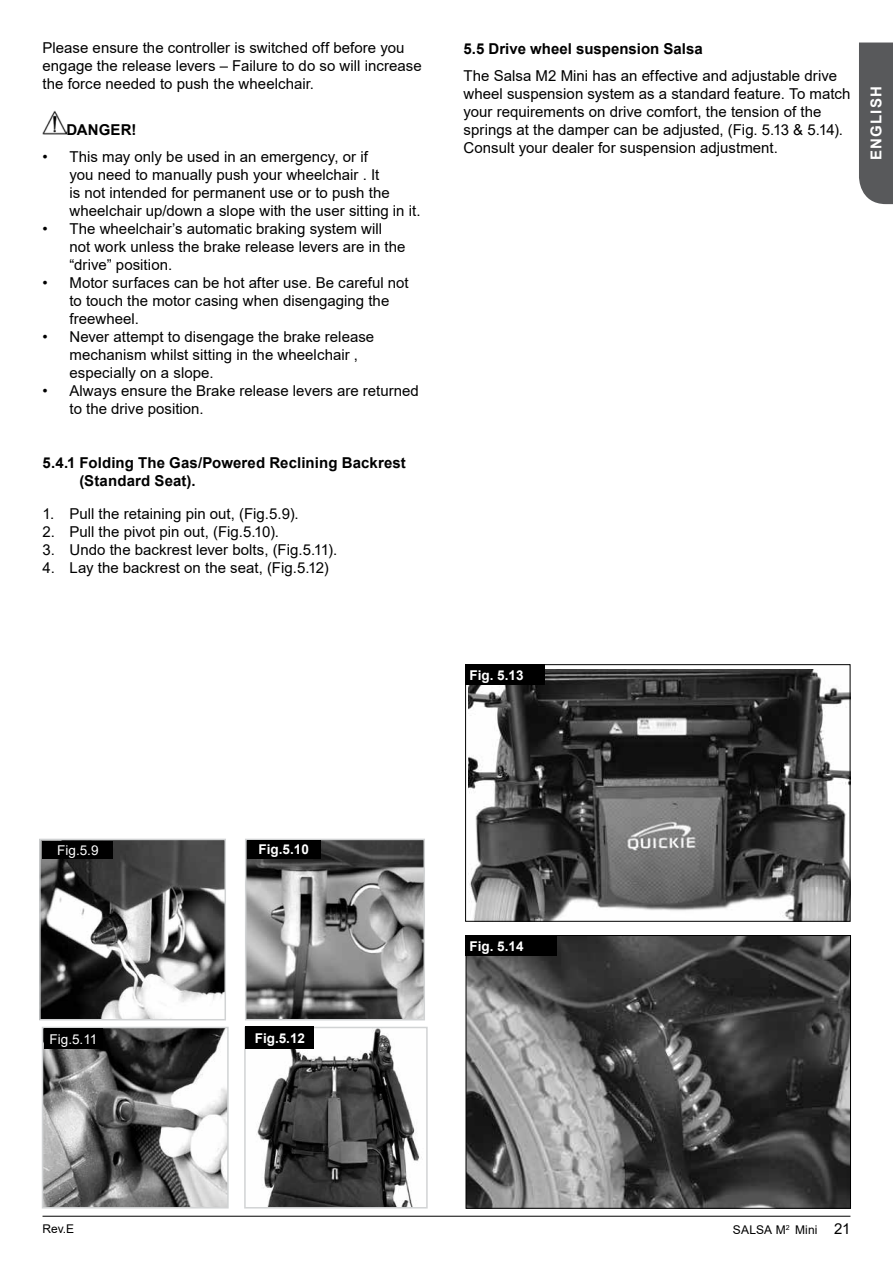
<style>
.page{position:relative;width:893px;height:1263px;background:#fff}
.page>*{position:absolute;margin:0;border:0;box-sizing:border-box;transform-origin:0 0}
.t1{font:15px/18px "Arial";color:#000}
.t2{font:700 15px/18px "Arial";letter-spacing:.005em;color:#000}
.t3{font:700 15px "Arial";letter-spacing:.08em;color:#fff}
.t4{font:700 13.5px "Arial";color:#fff}
.t5{font:13.5px "Arial";color:#fff}
.t6{font:12px "Arial";letter-spacing:.01em;color:#000}
.s1{font-size:15px}
</style>
<div class="page">
<hr style="left:43px;top:1216px;width:807px;height:1px;background:#000">
<div style="left:859px;top:43px;width:34px;height:161px;background:#58595b"></div>
<img style="left:43px;top:110px;width:23px;height:25px">
<img style="left:42px;top:842px;width:181px;height:175px">
<div style="left:39px;top:839px;width:187px;height:181px;border:2px solid #d1d3d4"></div>
<div style="left:43px;top:841px;width:70px;height:17px;background:#000"></div>
<img style="left:248px;top:842px;width:174px;height:175px">
<div style="left:245px;top:839px;width:180px;height:181px;border:2px solid #d1d3d4"></div>
<div style="left:247px;top:840px;width:74px;height:18px;background:#000"></div>
<img style="left:45px;top:1030px;width:181px;height:175px">
<div style="left:42px;top:1027px;width:187px;height:181px;border:2px solid #d1d3d4"></div>
<div style="left:44px;top:1028px;width:59px;height:21px;background:#000"></div>
<img style="left:256px;top:1030px;width:166px;height:175px">
<div style="left:244px;top:1027px;width:184px;height:181px;border:2px solid #d1d3d4"></div>
<div style="left:246px;top:1027px;width:68px;height:22px;background:#000"></div>
<img style="left:468px;top:670px;width:380px;height:249px">
<div style="left:465px;top:664px;width:385px;height:257px;border:1px solid #000"></div>
<div style="left:465px;top:664px;width:80px;height:21px;background:#000"></div>
<img style="left:468px;top:937px;width:381px;height:269px">
<div style="left:466px;top:935px;width:385px;height:273px;border:1px solid #000"></div>
<div style="left:465px;top:935px;width:91px;height:20px;background:#000"></div>
<p class="t1" style="left:43px;top:39px;width:381px">Please ensure the controller is switched off before you engage the release levers – Failure to do so will increase the force needed to push the wheelchair.</p>
<p class="t2" style="left:66px;top:121px;width:72px">DANGER!</p>
<p class="t1" style="left:70px;top:148px;width:353px;text-indent:-27px">• This may only be used in an emergency, or if<br>you need to manually push your wheelchair . It<br>is not intended for permanent use or to push the wheelchair up/down a slope with the user sitting in it.</p>
<p class="t1" style="left:70px;top:220px;width:337px;text-indent:-27px">• The wheelchair’s automatic braking system will not work unless the brake release levers are in the “drive” position.</p>
<p class="t1" style="left:70px;top:274px;width:341px;text-indent:-27px">• Motor surfaces can be hot after use. Be careful not to touch the motor casing when disengaging the freewheel.</p>
<p class="t1" style="left:70px;top:328px;width:306px;text-indent:-27px">• Never attempt to disengage the brake release mechanism whilst sitting in the wheelchair , especially on a slope.</p>
<p class="t1" style="left:70px;top:382px;width:351px;text-indent:-27px">• Always ensure the Brake release levers are returned to the drive position.</p>
<p class="t2" style="left:80px;top:454px;width:328px;text-indent:-37px">5.4.1 Folding The Gas/Powered Reclining Backrest (Standard Seat).</p>
<p class="t1" style="left:43px;top:505px;width:258px">1. Pull the retaining pin out, (Fig.5.9).</p>
<p class="t1" style="left:43px;top:523px;width:238px">2. Pull the pivot pin out, (Fig.5.10).</p>
<p class="t1" style="left:43px;top:541px;width:296px">3. Undo the backrest lever bolts, (Fig.5.11).</p>
<p class="t1" style="left:43px;top:559px;width:288px">4. Lay the backrest on the seat, (Fig.5.12)</p>
<p class="t2" style="left:463px;top:40px;width:241px">5.5 Drive wheel suspension Salsa</p>
<p class="t1" style="left:463px;top:67px;width:389px">The Salsa M2 Mini has an effective and adjustable drive wheel suspension system as a standard feature. To match your requirements on drive comfort, the tension of the springs at the damper can be adjusted, (Fig. 5.13 &amp; 5.14).<br>Consult your dealer for suspension adjustment.</p>
<p class="t3" style="left:866px;top:160px;width:75px;rotate:-90deg">ENGLISH</p>
<p class="t4" style="left:470px;top:666px;width:56px">Fig. 5.13</p>
<p class="t5" style="left:57px;top:841px;width:43px">Fig.5.9</p>
<p class="t4" style="left:259px;top:840px;width:52px">Fig.5.10</p>
<p class="t5" style="left:50px;top:1029px;width:49px">Fig.5.11</p>
<p class="t4" style="left:255px;top:1028px;width:52px">Fig.5.12</p>
<p class="t4" style="left:470px;top:937px;width:56px">Fig. 5.14</p>
<p class="t6" style="left:43px;top:1221px;width:33px">Rev.E</p>
<p class="t6" style="left:733px;top:1222px;width:119px">SALSA M<sup>2</sup> Mini <span class="s1">21</span></p>
</div>
